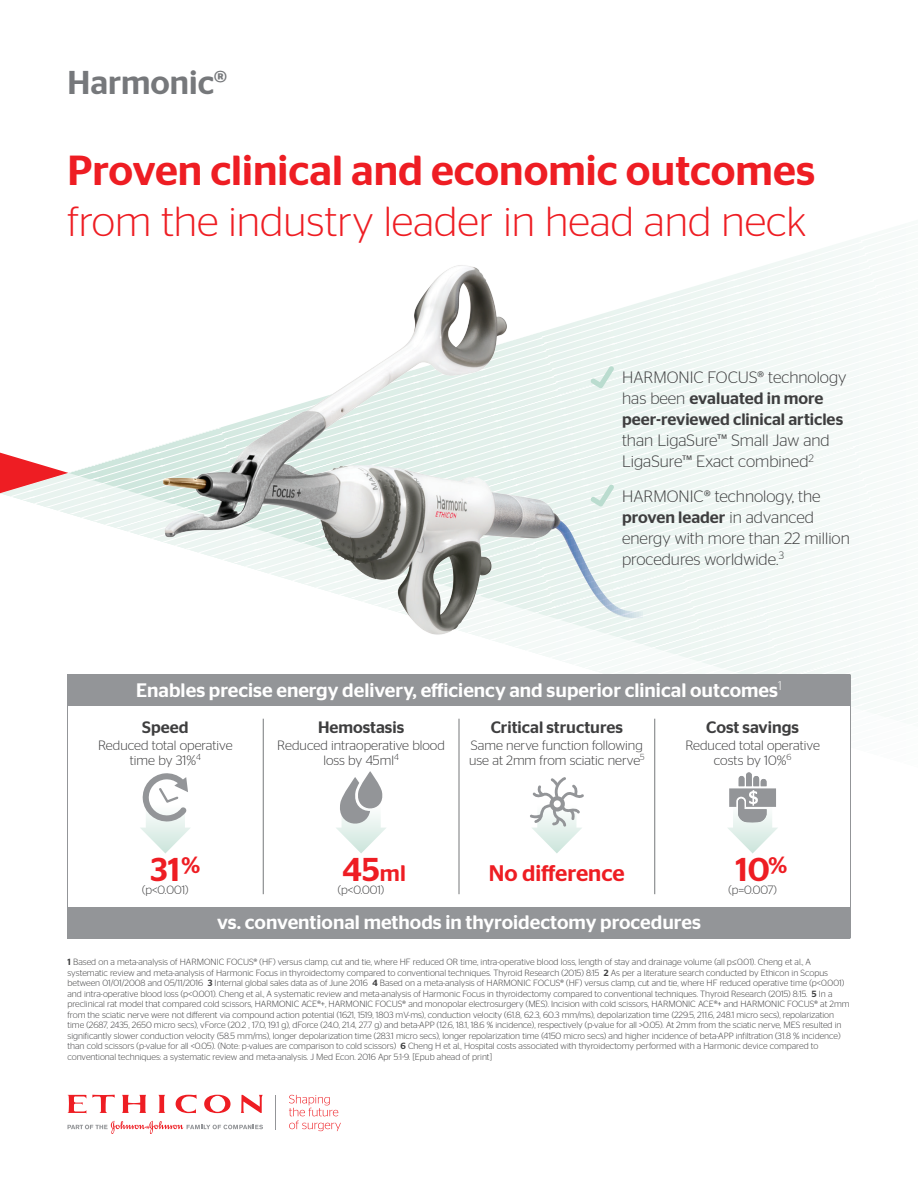
<style>
.page{position:relative;width:918px;height:1188px;background:#fff}
.page>*{position:absolute;margin:0;border:0;box-sizing:border-box;transform-origin:0 0}
.main_head{font:300 42px/51px "Stag Sans";color:#ee1d23}
.main_head-2{font:500 33px "Stag Sans";color:#76787b}
.call_outs{font:500 33px "Stag Sans";color:#ee1d23}
.call_outs-2{font:500 22.5px "Stag Sans";color:#ee1d23}
.red_subhead{font:500 19.5px "Stag Sans";color:#fff}
.call_outs-3{font:500 19.5px "Stag Sans";color:#fff}
.intro_copy{font:300 16.5px/21px "Stag Sans";color:#3e3e3f}
.call_outs-4{font:500 16.5px "Stag Sans";color:#3e3e3f}
.call_outs-5{font:300 13.5px/15px "Stag Sans";color:#3e3e3f;text-align:center}
.call_outs-6{font:300 12px "Stag Sans";color:#3e3e3f}
.footnote{font:300 9px/10.5px "Stag Sans";color:#3e3e3f}
.s1{font-weight:500}
.s2{font-family:"Helvetica Neue LT Std"}
</style>
<div class="page">
<svg style="left:0;top:238px;width:859px;height:471px;fill:#f4f9f7"></svg>
<svg style="left:0;top:453px;width:68px;height:40px"></svg>
<div style="left:68px;top:675px;width:782px;height:263px;background:#fff"></div>
<div style="left:68px;top:907px;width:782px;height:31px;background:#939598"></div>
<svg style="left:289px;top:1095px;width:52px;height:36px"></svg>
<hr style="left:276px;top:1095px;width:1px;height:35px;background:#939598">
<svg style="left:68px;top:1095px;width:18px;height:18px"></svg>
<svg style="left:92px;top:1095px;width:23px;height:18px"></svg>
<svg style="left:122px;top:1095px;width:24px;height:18px"></svg>
<svg style="left:158px;top:1095px;width:7px;height:18px"></svg>
<svg style="left:176px;top:1095px;width:21px;height:18px"></svg>
<svg style="left:241px;top:1095px;width:22px;height:18px"></svg>
<svg style="left:204px;top:1095px;width:27px;height:18px"></svg>
<svg style="left:68px;top:1121px;width:195px;height:13px"></svg>
<img style="left:70px;top:238px;width:573px;height:425px">
<svg style="left:728px;top:772px;width:50px;height:81px"></svg>
<svg style="left:140px;top:773px;width:50px;height:80px"></svg>
<hr style="left:263px;top:719px;width:1px;height:175px;background:#76787b">
<hr style="left:459px;top:719px;width:1px;height:175px;background:#76787b">
<hr style="left:654px;top:719px;width:1px;height:175px;background:#76787b">
<svg style="left:530px;top:777px;width:54px;height:76px"></svg>
<svg style="left:336px;top:771px;width:50px;height:82px"></svg>
<svg style="left:590px;top:366px;width:24px;height:23px"></svg>
<svg style="left:590px;top:484px;width:24px;height:23px"></svg>
<div style="left:68px;top:675px;width:782px;height:31px;background:#939598"></div>
<div style="left:67px;top:675px;width:784px;height:263px;border:1px solid #939598"></div>
<p class="main_head-2" style="left:68px;top:63px;width:161px">Harmonic®</p>
<p class="main_head" style="left:68px;top:145px;width:749px"><span class="s1">Proven clinical and economic outcomes </span>from the industry leader in head and neck</p>
<p class="intro_copy" style="left:622px;top:367px;width:226px">HARMONIC FOCUS® technology has been <span class="s1">evaluated in more peer-reviewed clinical articles </span>than LigaSure™ Small Jaw and<br>LigaSure™ Exact combined<sup>2</sup></p>
<p class="intro_copy" style="left:622px;top:485px;width:229px">HARMONIC® technology, the <span class="s1">proven leader</span> in advanced energy with more than 22 million procedures worldwide.<sup>3</sup></p>
<p class="red_subhead" style="left:136px;top:679px;width:647px">Enables precise energy delivery, efficiency and superior clinical outcomes<sup>1</sup></p>
<p class="call_outs-4" style="left:142px;top:718px;width:48px">Speed</p>
<p class="call_outs-5" style="left:98px;top:737px;width:136px">Reduced total operative time by 31%<sup>4</sup></p>
<p class="call_outs-4" style="left:318px;top:718px;width:88px">Hemostasis</p>
<p class="call_outs-5" style="left:277px;top:737px;width:169px">Reduced intraoperative blood loss by 45ml<sup>4</sup></p>
<p class="call_outs-4" style="left:491px;top:718px;width:134px">Critical structures</p>
<p class="call_outs-5" style="left:469px;top:737px;width:177px;text-align:left">Same nerve function following use at 2mm from sciatic nerve<sup>5</sup></p>
<p class="call_outs-4" style="left:706px;top:718px;width:94px">Cost savings</p>
<p class="call_outs-5" style="left:685px;top:737px;width:136px">Reduced total operative costs by 10%<sup>6</sup></p>
<p class="call_outs" style="left:150px;top:850px;width:31px">31</p>
<p class="call_outs-2" style="left:181px;top:852px;width:20px">%</p>
<p class="call_outs" style="left:735px;top:850px;width:36px">10</p>
<p class="call_outs-2" style="left:769px;top:852px;width:20px">%</p>
<p class="call_outs" style="left:343px;top:850px;width:39px">45</p>
<p class="call_outs-2" style="left:380px;top:860px;width:27px">ml</p>
<p class="call_outs-3" style="left:217px;top:911px;width:485px">vs. conventional methods in thyroidectomy procedures</p>
<p class="call_outs-2" style="left:489px;top:860px;width:137px">No difference</p>
<p class="call_outs-6" style="left:142px;top:883px;width:48px">(p&lt;0.001)</p>
<p class="call_outs-6" style="left:338px;top:883px;width:48px">(p&lt;0.001)</p>
<p class="call_outs-6" style="left:728px;top:883px;width:50px">(p=0.007)</p>
<p class="footnote" style="left:68px;top:957px;width:784px"><span class="s1">1</span> Based on a meta-analysis of HARMONIC FOCUS® (HF) versus clamp, cut and tie, where HF reduced OR time, intra-operative blood loss, length of stay and drainage volume (all p<span class="s2">≤</span>0.01). Cheng et al., A systematic review and meta-analysis of Harmonic Focus in thyroidectomy compared to conventional techniques. Thyroid Research (2015) 8:15 <span class="s1">2</span> As per a literature search conducted by Ethicon in Scopus between 01/01/2008 and 05/11/2016 <span class="s1">3</span> Internal global sales data as of June 2016 <span class="s1">4</span> Based on a meta-analysis of HARMONIC FOCUS® (HF) versus clamp, cut and tie, where HF reduced operative time (p&lt;0.001) and intra-operative blood loss (p&lt;0.001). Cheng et al., A systematic review and meta-analysis of Harmonic Focus in thyroidectomy compared to conventional techniques. Thyroid Research (2015) 8:15. <span class="s1">5</span> In a preclinical rat model that compared cold scissors, HARMONIC ACE®+, HARMONIC FOCUS® and monopolar electrosurgery (MES). Incision with cold scissors, HARMONIC ACE®+ and HARMONIC FOCUS® at 2mm from the sciatic nerve were not different via compound action potential (1621, 1519, 1803 mV-ms), conduction velocity (61.8, 62.3, 60.3 mm/ms), depolarization time (229.5, 211.6, 248.1 micro secs), repolarization time (2687, 2435, 2650 micro secs), vForce (20.2 , 17.0, 19.1 g), dForce (24.0, 21.4, 27.7 g) and beta-APP (12.6, 18.1, 18.6 % incidence), respectively (p-value for all &gt;0.05). At 2mm from the sciatic nerve, MES resulted in significantly slower conduction velocity (58.5 mm/ms), longer depolarization time (283.1 micro secs), longer repolarization time (4150 micro secs) and higher incidence of beta-APP infiltration (31.8 % incidence) than cold scissors (p-value for all &lt;0.05). (Note: p-values are comparison to cold scissors) <span class="s1">6</span> Cheng H et al., Hospital costs associated with thyroidectomy performed with a Harmonic device compared to conventional techniques: a systematic review and meta-analysis. J Med Econ. 2016 Apr 5:1-9. [Epub ahead of print]</p>
</div>
